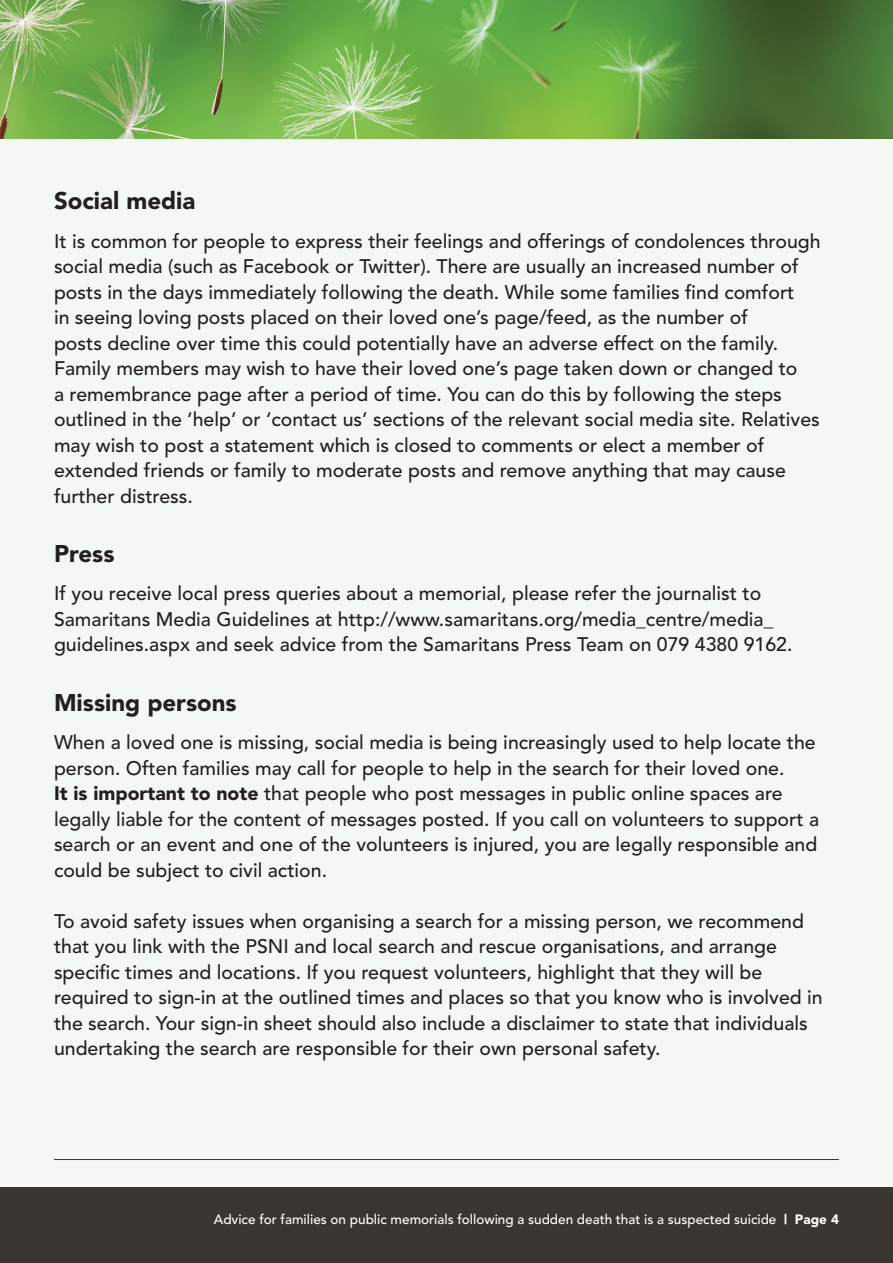
<style>
.page{position:relative;width:893px;height:1263px;background:#fff}
.page>*{position:absolute;margin:0;border:0;box-sizing:border-box;transform-origin:0 0}
.t1{font:900 24px "Avenir";color:#231f20}
.t2{font:500 19.5px/25.5px "Avenir";color:#231f20}
.t3{font:500 13.5px "Avenir";color:#fff}
.s1{font-weight:900}
</style>
<div class="page">
<div style="left:0;top:111px;width:893px;height:1098px;background:#f3f9f2"></div>
<div style="left:0;top:1188px;width:893px;height:75px;background:#3b3532"></div>
<hr style="left:54px;top:1159px;width:785px;height:1px;background:#3b3532">
<img style="left:0;top:0;width:893px;height:139px">
<p class="t1" style="left:54px;top:186px;width:143px">Social media</p>
<p class="t2" style="left:54px;top:228px;width:768px">It is common for people to express their feelings and offerings of condolences through social media (such as Facebook or Twitter). There are usually an increased number of posts in the days immediately following the death. While some families find comfort<br>in seeing loving posts placed on their loved one’s page/feed, as the number of<br>posts decline over time this could potentially have an adverse effect on the family.<br>Family members may wish to have their loved one’s page taken down or changed to<br>a remembrance page after a period of time. You can do this by following the steps outlined in the ‘help’ or ‘contact us’ sections of the relevant social media site. Relatives may wish to post a statement which is closed to comments or elect a member of extended friends or family to moderate posts and remove anything that may cause further distress.</p>
<p class="t1" style="left:54px;top:539px;width:62px">Press</p>
<p class="t2" style="left:54px;top:581px;width:740px">If you receive local press queries about a memorial, please refer the journalist to<br>Samaritans Media Guidelines at http://www.samaritans.org/media_centre/media_ guidelines.aspx and seek advice from the Samaritans Press Team on 079 4380 9162.</p>
<p class="t1" style="left:54px;top:688px;width:184px">Missing persons</p>
<p class="t2" style="left:54px;top:730px;width:767px">When a loved one is missing, social media is being increasingly used to help locate the person. Often families may call for people to help in the search for their loved one.<br><span class="s1">It is important to note</span> that people who post messages in public online spaces are legally liable for the content of messages posted. If you call on volunteers to support a search or an event and one of the volunteers is injured, you are legally responsible and could be subject to civil action.</p>
<p class="t2" style="left:54px;top:908px;width:770px">To avoid safety issues when organising a search for a missing person, we recommend that you link with the PSNI and local search and rescue organisations, and arrange specific times and locations. If you request volunteers, highlight that they will be required to sign-in at the outlined times and places so that you know who is involved in the search. Your sign-in sheet should also include a disclaimer to state that individuals undertaking the search are responsible for their own personal safety.</p>
<p class="t3" style="left:214px;top:1211px;width:627px">Advice for families on public memorials following a sudden death that is a suspected suicide <span class="s1">| Page 4</span></p>
</div>
